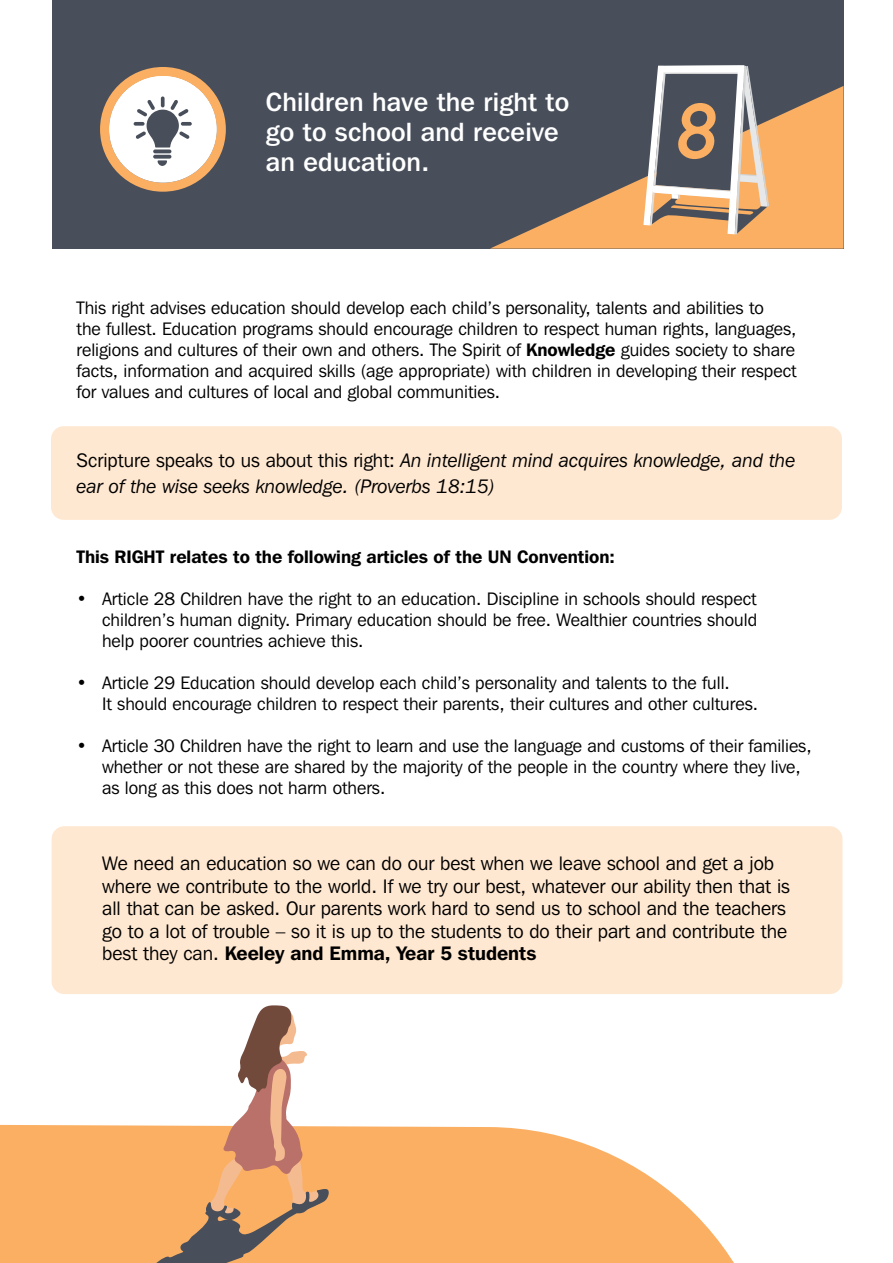
<style>
.page{position:relative;width:893px;height:1263px;background:#fff}
.page>*{position:absolute;margin:0;border:0;box-sizing:border-box;transform-origin:0 0}
.t1{font:700 77.55px "DIN Alternate";color:#fbaf63;scale:1.07 1}
.t2{font:500 26.25px/30px "Franklin Gothic IT Cby BT";letter-spacing:.01em;color:#fff}
.t3{font:19.5px/22.5px "Franklin Gothic IT Cby BT";color:#000}
.t4{font:italic 19.5px/25.5px "Franklin Gothic IT Cby BT";color:#000}
.t5{font:18px/21px "Franklin Gothic IT Cby BT";color:#000}
.t6{font:600 18px "Franklin Gothic IT Cby BT";color:#000}
.s1{font-weight:600}
.s2{font-style:normal}
</style>
<div class="page">
<div style="left:52px;top:0;width:791px;height:249px;background:#484f5b"></div>
<svg style="left:490px;top:86px;width:353px;height:163px"></svg>
<svg style="left:643px;top:65px;width:126px;height:169px"></svg>
<svg style="left:100px;top:67px;width:126px;height:125px"></svg>
<svg style="left:153px;top:149px;width:18px;height:4px"></svg>
<div style="left:52px;top:826px;width:790px;height:168px;background:#ffe8d1;border-radius:13px"></div>
<div style="left:51px;top:426px;width:791px;height:94px;background:#ffe8d1;border-radius:13px"></div>
<svg style="left:0;top:1124px;width:734px;height:139px;fill:#fbaf63"></svg>
<svg style="left:130px;top:1005px;width:200px;height:258px"></svg>
<h2 class="t2" style="left:266px;top:86px;width:305px">Children have the right to go to school and receive an education.</h2>
<h1 class="t1" style="left:675px;top:72px;width:49px">8</h1>
<p class="t5" style="left:77px;top:297px;width:722px">This right advises education should develop each child’s personality, talents and abilities to<br>the fullest. Education programs should encourage children to respect human rights, languages, religions and cultures of their own and others. The Spirit of <span class="s1">Knowledge</span> guides society to share facts, information and acquired skills (age appropriate) with children in developing their respect for values and cultures of local and global communities.</p>
<p class="t4" style="left:77px;top:447px;width:720px"><span class="s2">Scripture speaks to us about this right:</span> An intelligent mind acquires knowledge, and the ear of the wise seeks knowledge. (Proverbs 18:15)</p>
<p class="t6" style="left:77px;top:545px;width:540px">This RIGHT relates to the following articles of the UN Convention:</p>
<p class="t5" style="left:102px;top:588px;width:657px;text-align:justify;text-indent:-26px">• Article 28 Children have the right to an education. Discipline in schools should respect children’s human dignity. Primary education should be free. Wealthier countries should help poorer countries achieve this.</p>
<p class="t5" style="left:102px;top:672px;width:657px;text-indent:-26px">• Article 29 Education should develop each child’s personality and talents to the full.<br>It should encourage children to respect their parents, their cultures and other cultures.</p>
<p class="t5" style="left:102px;top:735px;width:711px;text-indent:-26px">• Article 30 Children have the right to learn and use the language and customs of their families, whether or not these are shared by the majority of the people in the country where they live, as long as this does not harm others.</p>
<p class="t3" style="left:102px;top:852px;width:689px">We need an education so we can do our best when we leave school and get a job where we contribute to the world. If we try our best, whatever our ability then that is all that can be asked. Our parents work hard to send us to school and the teachers go to a lot of trouble – so it is up to the students to do their part and contribute the best they can. <span class="s1">Keeley and Emma, Year 5 students</span></p>
</div>
